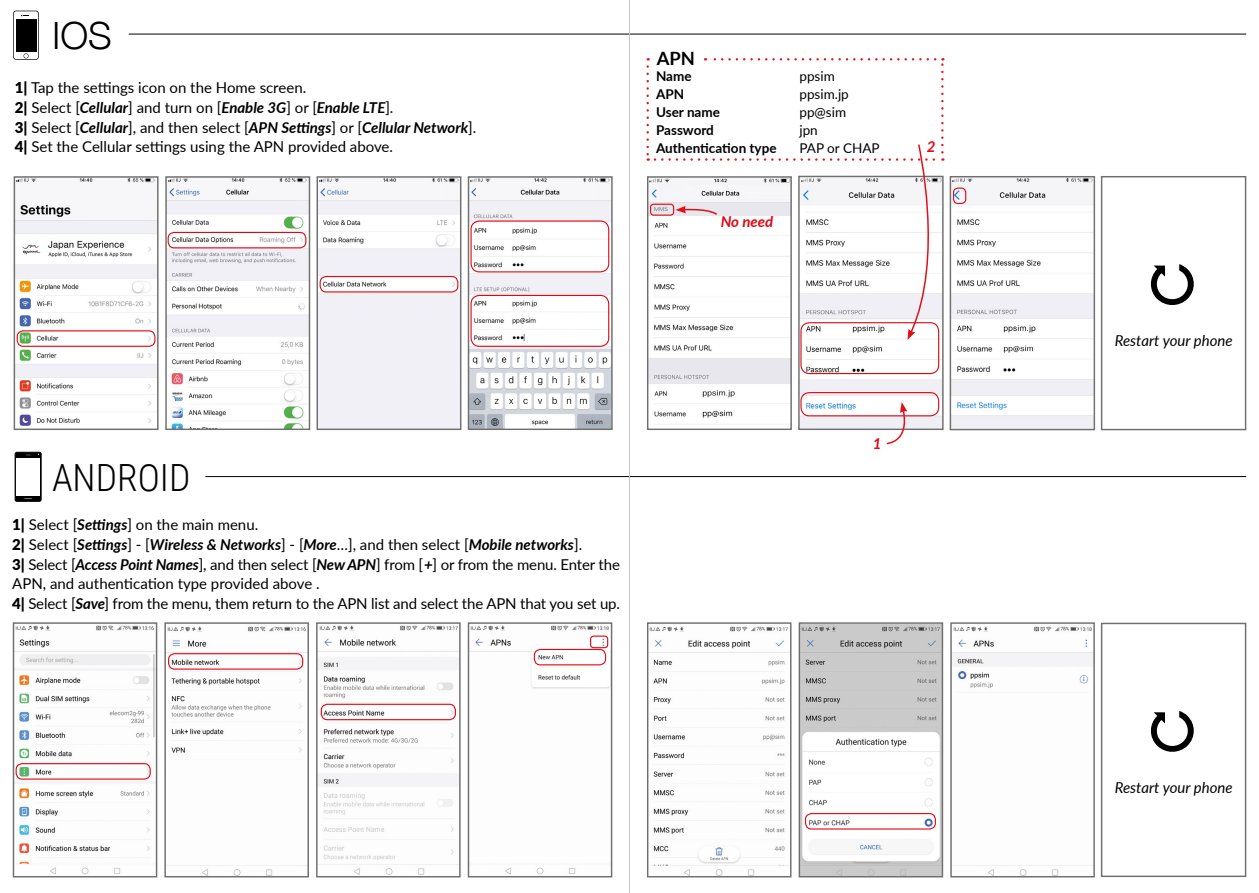
<style>
.page{position:relative;width:1259px;height:893px;background:#fff}
.page>*{position:absolute;margin:0;border:0;box-sizing:border-box;transform-origin:0 0}
.t1{font:300 37.5px "Roboto Condensed";color:#000}
.t2{font:300 37.5px "Helvetica Neue";color:#000}
.t3{font:700 18.3px "Lato";color:#000}
.t4{font:15px/19.6px "Lato";letter-spacing:-.01em;color:#000}
.t5{font:italic 15px "Lato";color:#000}
.t6{font:italic 700 15px "Lato";color:#e30613}
.t7{font:700 13.5px/18px "Lato";color:#000}
.t8{font:13.5px/18px "Lato";color:#000}
.s1{font-weight:900}
.s2{font-weight:700;font-style:italic}
</style>
<div class="page">
<hr style="left:129px;top:34px;width:1117px;height:1px;background:#000">
<img style="left:16px;top:178px;width:140px;height:248px">
<div style="left:14px;top:176px;width:144px;height:254px;border:1px solid #706f6f"></div>
<img style="left:167px;top:178px;width:141px;height:250px">
<div style="left:165px;top:176px;width:145px;height:254px;border:1px solid #706f6f"></div>
<img style="left:318px;top:178px;width:141px;height:250px">
<div style="left:316px;top:176px;width:145px;height:254px;border:1px solid #706f6f"></div>
<img style="left:470px;top:178px;width:140px;height:250px">
<div style="left:468px;top:176px;width:144px;height:254px;border:1px solid #706f6f"></div>
<div style="left:17px;top:330px;width:138px;height:17px;border:1px solid #e30613;border-radius:6px"></div>
<div style="left:168px;top:232px;width:138px;height:16px;border:1px solid #e30613;border-radius:6px"></div>
<div style="left:319px;top:276px;width:139px;height:16px;border:1px solid #e30613;border-radius:6px"></div>
<div style="left:470px;top:295px;width:139px;height:52px;border:1px solid #e30613;border-radius:9px"></div>
<div style="left:470px;top:220px;width:139px;height:52px;border:1px solid #e30613;border-radius:9px"></div>
<hr style="left:205px;top:476px;width:1041px;height:1px;background:#000">
<img style="left:15px;top:625px;width:140px;height:250px">
<div style="left:13px;top:622px;width:144px;height:255px;border:1px solid #706f6f"></div>
<img style="left:166px;top:626px;width:141px;height:249px">
<div style="left:164px;top:622px;width:145px;height:255px;border:1px solid #706f6f"></div>
<svg style="left:316px;top:622px;width:145px;height:256px"></svg>
<img style="left:470px;top:625px;width:140px;height:250px">
<div style="left:468px;top:622px;width:144px;height:255px;border:1px solid #706f6f"></div>
<img style="left:649px;top:626px;width:140px;height:249px">
<div style="left:647px;top:622px;width:144px;height:255px;border:1px solid #706f6f"></div>
<img style="left:800px;top:624px;width:141px;height:251px">
<div style="left:798px;top:622px;width:145px;height:255px;border:1px solid #706f6f"></div>
<img style="left:952px;top:626px;width:141px;height:249px">
<div style="left:950px;top:622px;width:145px;height:255px;border:1px solid #706f6f"></div>
<div style="left:16px;top:763px;width:135px;height:17px;border:1px solid #e30613;border-radius:6px"></div>
<div style="left:168px;top:653px;width:135px;height:17px;border:1px solid #e30613;border-radius:6px"></div>
<div style="left:321px;top:704px;width:135px;height:16px;border:1px solid #e30613;border-radius:6px"></div>
<div style="left:534px;top:649px;width:72px;height:16px;border:1px solid #e30613;border-radius:6px"></div>
<div style="left:805px;top:813px;width:131px;height:17px;border:1px solid #e30613;border-radius:6px"></div>
<div style="left:590px;top:635px;width:18px;height:13px;border:1px solid #e30613;border-radius:3px"></div>
<svg style="left:646px;top:58px;width:3px;height:103px"></svg>
<svg style="left:13px;top:11px;width:26px;height:49px"></svg>
<div style="left:15px;top:452px;width:26px;height:49px;background:#000;border-radius:2px"></div>
<div style="left:15px;top:452px;width:26px;height:49px;border:1px solid #000;border-radius:2px"></div>
<div style="left:16px;top:458px;width:24px;height:38px;background:#fff"></div>
<img style="left:951px;top:178px;width:142px;height:250px">
<div style="left:949px;top:176px;width:146px;height:254px;border:1px solid #706f6f"></div>
<div style="left:1101px;top:176px;width:145px;height:254px;border:1px solid #706f6f"></div>
<div style="left:1101px;top:623px;width:145px;height:254px;border:1px solid #706f6f"></div>
<img style="left:649px;top:178px;width:141px;height:240px">
<div style="left:647px;top:176px;width:145px;height:254px;border:1px solid #706f6f"></div>
<div style="left:650px;top:204px;width:24px;height:12px;border:1px solid #e30613;border-radius:3px"></div>
<img style="left:800px;top:340px;width:141px;height:88px">
<div style="left:800px;top:322px;width:139px;height:52px;border:1px solid #e30613;border-radius:9px"></div>
<div style="left:800px;top:392px;width:139px;height:24px;border:1px solid #e30613;border-radius:9px"></div>
<div style="left:953px;top:188px;width:13px;height:16px;border:1px solid #e30613;border-radius:4px"></div>
<svg style="left:885px;top:402px;width:24px;height:43px"></svg>
<svg style="left:655px;top:58px;width:289px;height:282px"></svg>
<hr style="left:629px;top:0;width:1px;height:893px;background:#c6c6c6">
<svg style="left:1151px;top:711px;width:43px;height:41px"></svg>
<svg style="left:1151px;top:264px;width:43px;height:41px"></svg>
<h1 class="t2" style="left:52px;top:5px;width:61px">IOS</h1>
<p class="t4" style="left:15px;top:77px;width:463px"><span class="s1">1|</span> Tap the settings icon on the Home screen.<br><span class="s1">2|</span> Select [<span class="s2">Cellular</span>] and turn on [<span class="s2">Enable 3G</span>] or [<span class="s2">Enable LTE</span>].<br><span class="s1">3|</span> Select [<span class="s2">Cellular</span>], and then select [<span class="s2">APN Settings</span>] or [<span class="s2">Cellular Network</span>].<br><span class="s1">4|</span> Set the Cellular settings using the APN provided above.</p>
<p class="t3" style="left:657px;top:45px;width:40px">APN</p>
<p class="t7" style="left:656px;top:66px;width:122px">Name<br>APN<br>User name<br>Password<br>Authentication type</p>
<p class="t8" style="left:799px;top:66px;width:82px">ppsim ppsim.jp pp@sim<br>jpn<br>PAP or CHAP</p>
<p class="t6" style="left:720px;top:210px;width:54px">No need</p>
<p class="t6" style="left:926px;top:135px;width:10px">2</p>
<h1 class="t1" style="left:52px;top:452px;width:140px">ANDROID</h1>
<p class="t4" style="left:12px;top:514px;width:609px"><span class="s1">1|</span> Select [<span class="s2">Settings</span>] on the main menu.<br><span class="s1">2|</span> Select [<span class="s2">Settings</span>] - [<span class="s2">Wireless &amp; Networks</span>] - [<span class="s2">More</span>…], and then select [<span class="s2">Mobile networks</span>].<br><span class="s1">3|</span> Select [<span class="s2">Access Point Names</span>], and then select [<span class="s2">New APN</span>] from [<span class="s2">+</span>] or from the menu. Enter the APN, and authentication type provided above .<br><span class="s1">4|</span> Select [<span class="s2">Save</span>] from the menu, them return to the APN list and select the APN that you set up.</p>
<p class="t6" style="left:873px;top:432px;width:10px">1</p>
<p class="t5" style="left:1114px;top:330px;width:119px">Restart your phone</p>
<p class="t5" style="left:1114px;top:777px;width:119px">Restart your phone</p>
</div>
